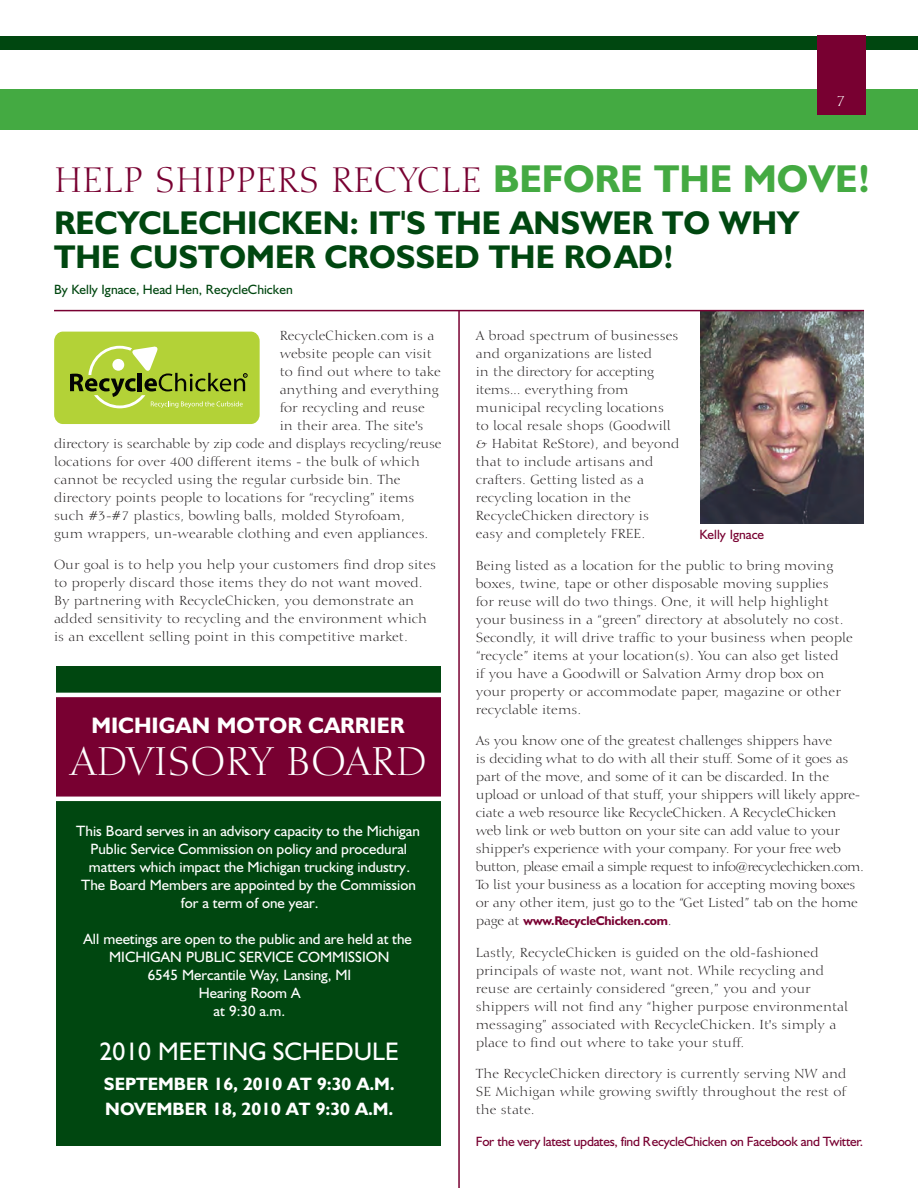
<style>
.page{position:relative;width:918px;height:1188px;background:#fff}
.page>*{position:absolute;margin:0;border:0;box-sizing:border-box;transform-origin:0 0}
.t1{font:39px "Calligraphic 810 BT";color:#fff}
.t2{font:34.5px "Calligraphic 810 BT";color:#780031}
.t3{font:700 33px/34.5px "Humanist 521 BT";color:#004710}
.t4{font:25.5px "Humanist 521 BT";color:#fff}
.t5{font:700 22.5px "Humanist 521 BT";color:#fff}
.t6{font:700 18px/25.5px "Humanist 521 BT";color:#fff}
.t7{font:15px/18px "Humanist 521 BT";color:#fff;text-align:center}
.t8{font:15px "Calligraphic 810 BT";color:#fff}
.t9{font:13.5px "Humanist 521 BT";letter-spacing:-.02em;color:#780031}
.t10{font:13.5px "Humanist 521 BT";color:#004710}
.t11{font:13.5px "Humanist 521 BT";color:#780031}
.t12{font:12.75px/18px "Calligraphic 810 BT";color:#231f20}
.t13{font:12.75px/18px "Calligraphic 810 BT";letter-spacing:-.02em;color:#231f20}
.t14{font:700 12.75px "Humanist 521 BT";letter-spacing:-.015em;color:#780031}
.s1{font-family:"Humanist 521 BT";font-weight:700;font-size:39px;color:#44aa42}
.s2{font-family:"Calligraphic 810 BT";font-weight:400;color:#231f20}
</style>
<div class="page">
<div style="left:0;top:89px;width:918px;height:40px;background:#44aa42"></div>
<div style="left:0;top:36px;width:918px;height:14px;background:#004710"></div>
<div style="left:817px;top:36px;width:49px;height:79px;background:#780031"></div>
<hr style="left:458px;top:311px;width:2px;height:877px;background:#780031">
<img style="left:700px;top:311px;width:164px;height:213px">
<hr style="left:54px;top:310px;width:810px;height:1px;background:#780031">
<div style="left:56px;top:666px;width:384px;height:480px;background:#004710"></div>
<div style="left:56px;top:696px;width:384px;height:102px;background:#780031"></div>
<hr style="left:39px;top:693px;width:413px;height:4px;background:#fff">
<hr style="left:43px;top:797px;width:411px;height:4px;background:#fff">
<div style="left:54px;top:332px;width:206px;height:92px;background:#b3d237;border-radius:9px"></div>
<svg style="left:70px;top:346px;width:177px;height:62px"></svg>
<p class="t8" style="left:836px;top:95px;width:11px">7</p>
<h2 class="t2" style="left:54px;top:165px;width:818px">HELP SHIPPERS RECYCLE <span class="s1">BEFORE THE MOVE!</span></h2>
<h3 class="t3" style="left:54px;top:204px;width:747px">RECYCLECHICKEN: IT'S THE ANSWER TO WHY<br>THE CUSTOMER CROSSED THE ROAD!</h3>
<p class="t10" style="left:54px;top:281px;width:240px">By Kelly Ignace, Head Hen, RecycleChicken</p>
<p class="t12" style="left:280px;top:328px;width:156px">RecycleChicken.com is a</p>
<p class="t12" style="left:280px;top:346px;width:154px">website people can visit</p>
<p class="t12" style="left:280px;top:364px;width:163px">to find out where to take</p>
<p class="t12" style="left:280px;top:382px;width:161px">anything and everything</p>
<p class="t12" style="left:280px;top:400px;width:147px">for recycling and reuse</p>
<p class="t12" style="left:280px;top:418px;width:145px">in their area. The site's</p>
<p class="t13" style="left:54px;top:436px;width:389px">directory is searchable by zip code and displays recycling/reuse</p>
<p class="t12" style="left:54px;top:454px;width:367px">locations for over 400 different items - the bulk of which</p>
<p class="t12" style="left:54px;top:472px;width:348px">cannot be recycled using the regular curbside bin. The</p>
<p class="t12" style="left:54px;top:490px;width:362px">directory points people to locations for “recycling” items</p>
<p class="t12" style="left:54px;top:508px;width:352px">such #3-#7 plastics, bowling balls, molded Styrofoam,</p>
<p class="t12" style="left:54px;top:526px;width:376px">gum wrappers, un-wearable clothing and even appliances.</p>
<p class="t12" style="left:54px;top:557px;width:384px">Our goal is to help you help your customers find drop sites to properly discard those items they do not want moved.<br>By partnering with RecycleChicken, you demonstrate an added sensitivity to recycling and the environment which is an excellent selling point in this competitive market.</p>
<h3 class="t5" style="left:91px;top:712px;width:314px">MICHIGAN MOTOR CARRIER</h3>
<h1 class="t1" style="left:70px;top:745px;width:358px">ADVISORY BOARD</h1>
<p class="t7" style="left:76px;top:822px;width:345px">This Board serves in an advisory capacity to the Michigan Public Service Commission on policy and procedural matters which impact the Michigan trucking industry.<br>The Board Members are appointed by the Commission for a term of one year.</p>
<p class="t7" style="left:84px;top:930px;width:330px">All meetings are open to the public and are held at the<br>MICHIGAN PUBLIC SERVICE COMMISSION<br>6545 Mercantile Way, Lansing, MI<br>Hearing Room A<br>at 9:30 a.m.</p>
<h3 class="t4" style="left:100px;top:1035px;width:301px">2010 MEETING SCHEDULE</h3>
<h3 class="t6" style="left:104px;top:1070px;width:292px">SEPTEMBER 16, 2010 AT 9:30 A.M.<br>NOVEMBER 18, 2010 AT 9:30 A.M.</h3>
<p class="t12" style="left:476px;top:328px;width:205px">A broad spectrum of businesses and organizations are listed<br>in the directory for accepting items... everything from municipal recycling locations to local resale shops (Goodwill &amp; Habitat ReStore), and beyond that to include artisans and crafters. Getting listed as a recycling location in the<br>RecycleChicken directory is<br>easy and completely FREE.</p>
<p class="t12" style="left:476px;top:558px;width:379px">Being listed as a location for the public to bring moving boxes, twine, tape or other disposable moving supplies<br>for reuse will do two things. One, it will help highlight your business in a “green” directory at absolutely no cost.<br>Secondly, it will drive traffic to your business when people “recycle” items at your location(s). You can also get listed<br>if you have a Goodwill or Salvation Army drop box on your property or accommodate paper, magazine or other recyclable items.</p>
<p class="t13" style="left:476px;top:733px;width:390px">As you know one of the greatest challenges shippers have<br>is deciding what to do with all their stuff. Some of it goes as part of the move, and some of it can be discarded. In the upload or unload of that stuff, your shippers will likely appre&shy;ciate a web resource like RecycleChicken. A RecycleChicken web link or web button on your site can add value to your shipper's experience with your company. For your free web button, please email a simple request to info@recyclechicken.com.<br>To list your business as a location for accepting moving boxes or any other item, just go to the “Get Listed” tab on the home</p>
<p class="t14" style="left:476px;top:913px;width:197px"><span class="s2">page at</span> www.RecycleChicken.com<span class="s2">.</span></p>
<p class="t12" style="left:476px;top:945px;width:374px">Lastly, RecycleChicken is guided on the old-fashioned principals of waste not, want not. While recycling and reuse are certainly considered “green,” you and your shippers will not find any “higher purpose environmental messaging” associated with RecycleChicken. It's simply a place to find out where to take your stuff.</p>
<p class="t12" style="left:476px;top:1066px;width:372px;text-align:justify">The RecycleChicken directory is currently serving NW and SE Michigan while growing swiftly throughout the rest of the state.</p>
<p class="t9" style="left:476px;top:1133px;width:389px">For the very latest updates, find RecycleChicken on Facebook and Twitter.</p>
<p class="t11" style="left:700px;top:526px;width:66px">Kelly Ignace</p>
</div>
